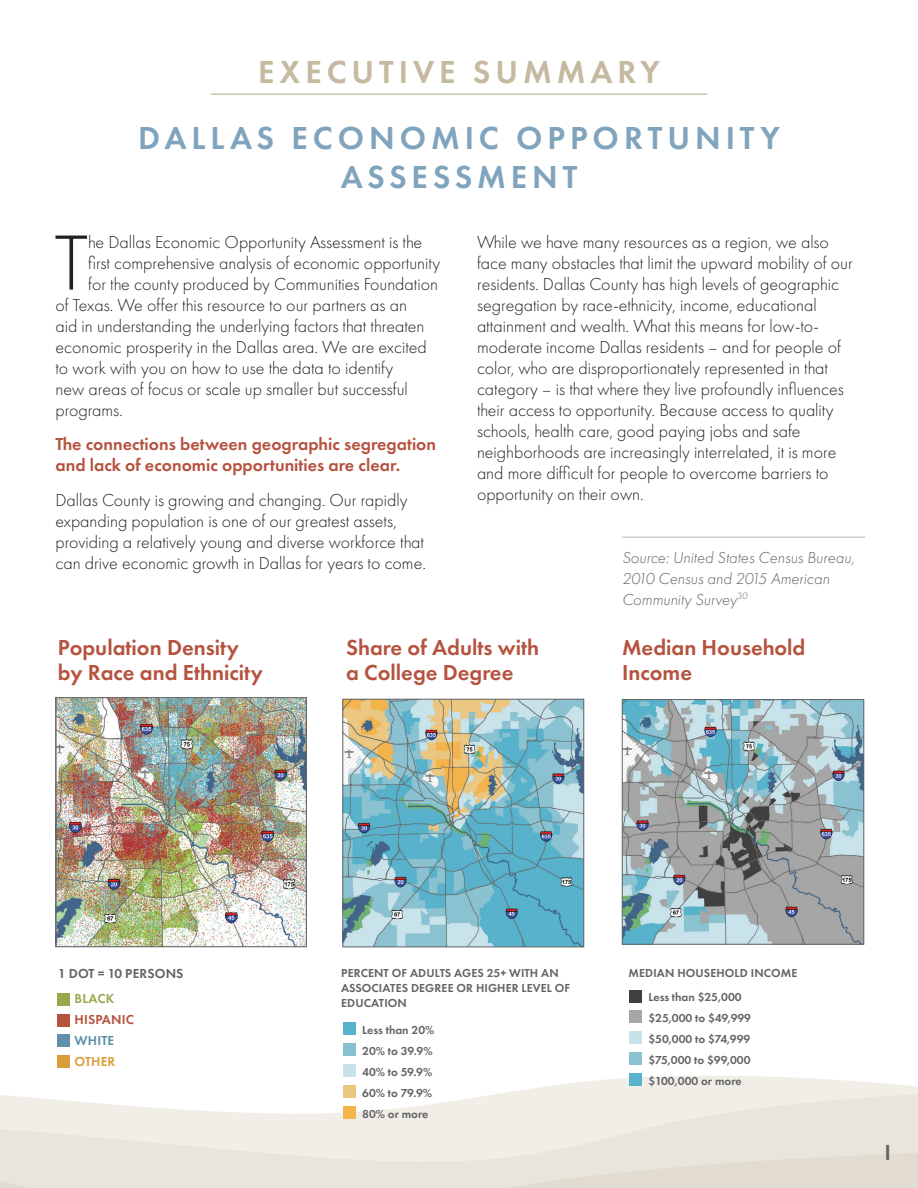
<style>
.page{position:relative;width:918px;height:1188px;background:#fff}
.page>*{position:absolute;margin:0;border:0;box-sizing:border-box;transform-origin:0 0}
.Brandon_Main{font:300 81px "Futura PT";color:#231f20}
.Brandon_all_caps_-_b{font:600 33px/39px "Futura PT";letter-spacing:.15em;color:#80a4bd;text-align:center}
.Brandon_all_caps_-_b-2{font:600 33px "Futura PT";letter-spacing:.15em;color:#c5baa1}
.Brandon_Map_Heads{font:600 22.5px/25.5px "Futura PT";color:#b5533f}
.TOC_sections{font:700 21px "Century Gothic";color:#636366}
.Brandon_Main-2{font:300 18px/21px "Futura PT";color:#231f20}
.Brandon_Main-3{font:600 18px/21px "Futura PT";color:#b5533f}
.new_source{font:italic 300 16.5px/21px "Futura PT";color:#636366}
.Brandon_Main-4{font:600 13.5px "Futura PT";letter-spacing:.01em;color:#636366}
.stacked_color_menu{font:600 13.5px "Futura PT";letter-spacing:.01em;color:#b5533f}
.stacked_color_menu-2{font:600 13.5px "Futura PT";letter-spacing:.01em;color:#96aa4b}
.stacked_color_menu-3{font:600 13.5px "Futura PT";letter-spacing:.01em;color:#5f8fab}
.stacked_color_menu-4{font:600 13.5px "Futura PT";letter-spacing:.01em;color:#d99e3a}
.Brandon_Main-5{font:600 12px/21px "Futura PT";color:#636366}
</style>
<div class="page">
<svg style="left:513px;top:1076px;width:405px;height:16px;fill:#f1eee8"></svg>
<svg style="left:0;top:1092px;width:918px;height:96px;background:#ede9e2"></svg>
<img style="left:624px;top:701px;width:238px;height:241px">
<div style="left:622px;top:699px;width:242px;height:245px;border:1px solid #636366"></div>
<hr style="left:622px;top:537px;width:243px;height:1px;background:#b2b3b7">
<div style="left:629px;top:990px;width:13px;height:13px;background:#404040"></div>
<div style="left:629px;top:1010px;width:13px;height:13px;background:#a6a6a6"></div>
<div style="left:629px;top:1031px;width:13px;height:13px;background:#c7e2ea"></div>
<div style="left:629px;top:1073px;width:13px;height:13px;background:#58b3cc"></div>
<div style="left:629px;top:1052px;width:13px;height:13px;background:#8bc2d1"></div>
<img style="left:58px;top:699px;width:247px;height:246px">
<div style="left:56px;top:697px;width:251px;height:250px;border:1px solid #636366"></div>
<img style="left:345px;top:701px;width:237px;height:244px">
<div style="left:343px;top:699px;width:241px;height:248px;border:1px solid #636366"></div>
<div style="left:343px;top:1022px;width:13px;height:13px;background:#57b2cb"></div>
<div style="left:343px;top:1043px;width:13px;height:13px;background:#87c1cf"></div>
<div style="left:343px;top:1064px;width:13px;height:13px;background:#c7e2e9"></div>
<div style="left:343px;top:1106px;width:13px;height:13px;background:#f3b44c"></div>
<div style="left:343px;top:1085px;width:13px;height:13px;background:#ecc782"></div>
<hr style="left:211px;top:94px;width:496px;height:1px;background:#b3a588">
<div style="left:57px;top:993px;width:13px;height:13px;background:#96aa4b"></div>
<div style="left:57px;top:1014px;width:13px;height:13px;background:#b5533f"></div>
<div style="left:57px;top:1035px;width:13px;height:12px;background:#5f8fab"></div>
<div style="left:57px;top:1055px;width:13px;height:13px;background:#d99e3a"></div>
<p class="Brandon_all_caps_-_b-2" style="left:258px;top:52px;width:403px">EXECUTIVE SUMMARY</p>
<p class="Brandon_all_caps_-_b" style="left:138px;top:119px;width:643px">DALLAS ECONOMIC OPPORTUNITY<br>ASSESSMENT</p>
<p class="Brandon_Main" style="left:54px;top:217px;width:35px">T</p>
<p class="Brandon_Main-2" style="left:88px;top:231px;width:335px">he Dallas Economic Opportunity Assessment is the</p>
<p class="Brandon_Main-2" style="left:88px;top:252px;width:353px">first comprehensive analysis of economic opportunity</p>
<p class="Brandon_Main-2" style="left:88px;top:273px;width:351px">for the county produced by Communities Foundation</p>
<p class="Brandon_Main-2" style="left:56px;top:294px;width:353px">of Texas. We offer this resource to our partners as an</p>
<p class="Brandon_Main-2" style="left:56px;top:315px;width:371px">aid in understanding the underlying factors that threaten</p>
<p class="Brandon_Main-2" style="left:56px;top:336px;width:373px">economic prosperity in the Dallas area. We are excited</p>
<p class="Brandon_Main-2" style="left:56px;top:357px;width:339px">to work with you on how to use the data to identify</p>
<p class="Brandon_Main-2" style="left:56px;top:378px;width:354px">new areas of focus or scale up smaller but successful</p>
<p class="Brandon_Main-2" style="left:56px;top:399px;width:69px">programs.</p>
<p class="Brandon_Main-3" style="left:56px;top:433px;width:382px">The connections between geographic segregation and lack of economic opportunities are clear.</p>
<p class="Brandon_Main-2" style="left:56px;top:489px;width:372px">Dallas County is growing and changing. Our rapidly expanding population is one of our greatest assets, providing a relatively young and diverse workforce that can drive economic growth in Dallas for years to come.</p>
<p class="Brandon_Main-2" style="left:477px;top:231px;width:377px">While we have many resources as a region, we also face many obstacles that limit the upward mobility of our residents. Dallas County has high levels of geographic segregation by race-ethnicity, income, educational attainment and wealth. What this means for low-to&shy;moderate income Dallas residents – and for people of color, who are disproportionately represented in that category – is that where they live profoundly influences their access to opportunity. Because access to quality schools, health care, good paying jobs and safe neighborhoods are increasingly interrelated, it is more and more difficult for people to overcome barriers to opportunity on their own.</p>
<p class="new_source" style="left:622px;top:547px;width:234px">Source: United States Census Bureau,<br>2010 Census and 2015 American<br>Community Survey<sup>30</sup></p>
<p class="Brandon_Map_Heads" style="left:346px;top:634px;width:195px">Share of Adults with a College Degree</p>
<p class="Brandon_Map_Heads" style="left:58px;top:634px;width:207px">Population Density by Race and Ethnicity</p>
<p class="Brandon_Map_Heads" style="left:622px;top:634px;width:185px">Median Household<br>Income</p>
<p class="Brandon_Main-4" style="left:58px;top:966px;width:127px">1 DOT = 10 PERSONS</p>
<p class="stacked_color_menu-2" style="left:75px;top:991px;width:41px">BLACK</p>
<p class="stacked_color_menu" style="left:75px;top:1012px;width:61px">HISPANIC</p>
<p class="stacked_color_menu-3" style="left:75px;top:1033px;width:41px">WHITE</p>
<p class="stacked_color_menu-4" style="left:75px;top:1054px;width:42px">OTHER</p>
<p class="Brandon_Main-5" style="left:341px;top:966px;width:231px;line-height:15px">PERCENT OF ADULTS AGES 25+ WITH AN<br>ASSOCIATES DEGREE OR HIGHER LEVEL OF<br>EDUCATION</p>
<p class="Brandon_Main-5" style="left:362px;top:1019px;width:74px">Less than 20%<br>20% to 39.9%<br>40% to 59.9%<br>60% to 79.9%<br>80% or more</p>
<p class="Brandon_Main-5" style="left:629px;top:963px;width:170px">MEDIAN HOUSEHOLD INCOME</p>
<p class="Brandon_Main-5" style="left:648px;top:986px;width:104px">Less than $25,000 $25,000 to $49,999 $50,000 to $74,999 $75,000 to $99,000 $100,000 or more</p>
<p class="TOC_sections" style="left:885px;top:1136px;width:7px">i</p>
</div>
